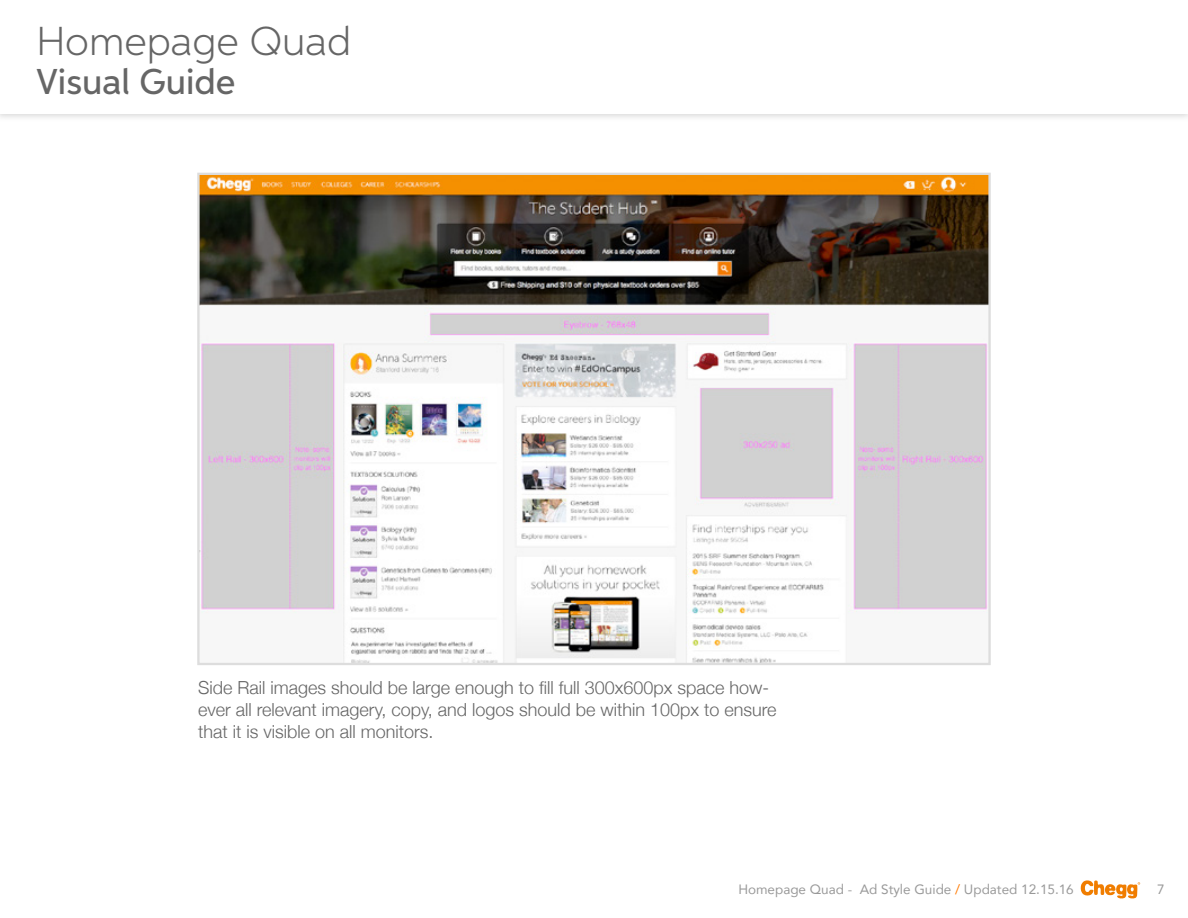
<style>
.page{position:relative;width:1188px;height:918px;background:#fff}
.page>*{position:absolute;margin:0;border:0;box-sizing:border-box;transform-origin:0 0}
.t1{font:300 40.5px "Aspira";color:#666}
.t2{font:500 36px "Aspira";color:#666}
.t3{font:300 18px/21.6px "Helvetica Neue";color:#666}
.t4{font:13.5px "Avenir";color:#999}
.s1{color:#ff7a00}
</style>
<div class="page">
<svg style="left:1080px;top:880px;width:60px;height:19px"></svg>
<div style="left:0;top:0;width:1188px;height:122px;background:#ccc;opacity:.75"></div>
<div style="left:0;top:0;width:1188px;height:114px;background:#fff"></div>
<img style="left:200px;top:176px;width:788px;height:486px">
<h1 class="t1" style="left:36px;top:17px;width:317px">Homepage Quad</h1>
<h2 class="t2" style="left:36px;top:59px;width:201px">Visual Guide</h2>
<p class="t3" style="left:198px;top:676px;width:580px">Side Rail images should be large enough to fill full 300x600px space how&shy;ever all relevant imagery, copy, and logos should be within 100px to ensure that it is visible on all monitors.</p>
<p class="t4" style="left:738px;top:878px;width:337px">Homepage Quad - Ad Style Guide <span class="s1">/</span> Updated 12.15.16</p>
<p class="t4" style="left:1157px;top:878px;width:9px">7</p>
</div>
